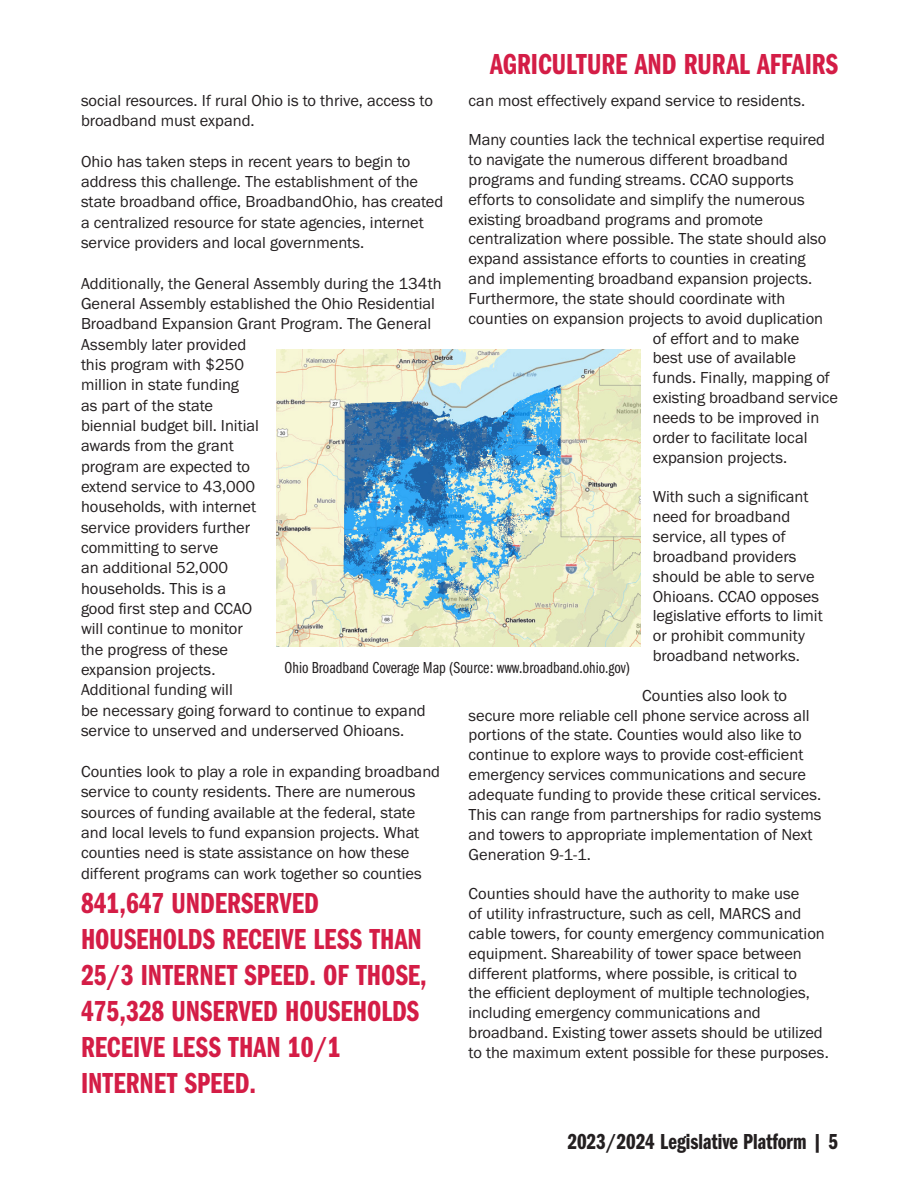
<style>
.page{position:relative;width:918px;height:1188px;background:#fff}
.page>*{position:absolute;margin:0;border:0;box-sizing:border-box;transform-origin:0 0}
.t1{font:30px/36px "Franklin Gothic URW Com Dem";color:#d41d46}
.t2{font:22.5px "Franklin Gothic URW Com Dem";color:#231f20}
.t3{font:16.5px/20.4px "Franklin Gothic URW Boo";color:#231f20}
.t4{font:16.5px "Franklin Gothic URW Com Boo";color:#231f20}
</style>
<div class="page">
<img style="left:277px;top:349px;width:363px;height:298px">
<h1 class="t1" style="left:490px;top:44px;width:349px">AGRICULTURE AND RURAL AFFAIRS</h1>
<p class="t3" style="left:81px;top:90px;width:353px">social resources. If rural Ohio is to thrive, access to broadband must expand.</p>
<p class="t3" style="left:81px;top:151px;width:364px">Ohio has taken steps in recent years to begin to address this challenge. The establishment of the state broadband office, BroadbandOhio, has created a centralized resource for state agencies, internet service providers and local governments.</p>
<p class="t3" style="left:81px;top:273px;width:362px">Additionally, the General Assembly during the 134th<br>General Assembly established the Ohio Residential<br>Broadband Expansion Grant Program. The General<br>Assembly later provided<br>this program with $250<br>million in state funding<br>as part of the state<br>biennial budget bill. Initial<br>awards from the grant<br>program are expected to<br>extend service to 43,000<br>households, with internet<br>service providers further<br>committing to serve<br>an additional 52,000<br>households. This is a<br>good first step and CCAO<br>will continue to monitor<br>the progress of these<br>expansion projects.<br>Additional funding will<br>be necessary going forward to continue to expand service to unserved and underserved Ohioans.</p>
<p class="t3" style="left:81px;top:761px;width:361px">Counties look to play a role in expanding broadband service to county residents. There are numerous sources of funding available at the federal, state and local levels to fund expansion projects. What counties need is state assistance on how these different programs can work together so counties</p>
<p class="t3" style="left:469px;top:90px;width:338px">can most effectively expand service to residents.</p>
<p class="t3" style="left:469px;top:129px;width:358px">Many counties lack the technical expertise required</p>
<p class="t3" style="left:469px;top:149px;width:321px">to navigate the numerous different broadband</p>
<p class="t3" style="left:469px;top:169px;width:327px">programs and funding streams. CCAO supports</p>
<p class="t3" style="left:469px;top:189px;width:338px">efforts to consolidate and simplify the numerous</p>
<p class="t3" style="left:469px;top:209px;width:296px">existing broadband programs and promote</p>
<p class="t3" style="left:469px;top:228px;width:359px">centralization where possible. The state should also</p>
<p class="t3" style="left:469px;top:248px;width:339px">expand assistance efforts to counties in creating</p>
<p class="t3" style="left:469px;top:268px;width:345px">and implementing broadband expansion projects.</p>
<p class="t3" style="left:469px;top:288px;width:318px">Furthermore, the state should coordinate with</p>
<p class="t3" style="left:469px;top:308px;width:356px">counties on expansion projects to avoid duplication</p>
<p class="t3" style="left:653px;top:328px;width:148px">of effort and to make</p>
<p class="t3" style="left:653px;top:347px;width:145px">best use of available</p>
<p class="t3" style="left:653px;top:367px;width:179px">funds. Finally, mapping of</p>
<p class="t3" style="left:653px;top:387px;width:187px">existing broadband service</p>
<p class="t3" style="left:653px;top:407px;width:168px">needs to be improved in</p>
<p class="t3" style="left:653px;top:427px;width:156px">order to facilitate local</p>
<p class="t3" style="left:653px;top:447px;width:136px">expansion projects.</p>
<p class="t3" style="left:653px;top:487px;width:172px;line-height:19.8px">With such a significant need for broadband service, all types of broadband providers should be able to serve<br>Ohioans. CCAO opposes legislative efforts to limit or prohibit community broadband networks.</p>
<p class="t3" style="left:469px;top:685px;width:354px;line-height:19.8px;text-indent:174px">Counties also look to secure more reliable cell phone service across all portions of the state. Counties would also like to continue to explore ways to provide cost-efficient emergency services communications and secure adequate funding to provide these critical services.<br>This can range from partnerships for radio systems and towers to appropriate implementation of Next Generation 9-1-1.</p>
<p class="t3" style="left:469px;top:884px;width:362px;line-height:19.8px">Counties should have the authority to make use<br>of utility infrastructure, such as cell, MARCS and cable towers, for county emergency communication equipment. Shareability of tower space between different platforms, where possible, is critical to<br>the efficient deployment of multiple technologies, including emergency communications and broadband. Existing tower assets should be utilized to the maximum extent possible for these purposes.</p>
<p class="t4" style="left:285px;top:657px;width:347px">Ohio Broadband Coverage Map (Source: www.broadband.ohio.gov)</p>
<p class="t1" style="left:81px;top:883px;width:347px">841,647 UNDERSERVED<br>HOUSEHOLDS RECEIVE LESS THAN<br>25/3 INTERNET SPEED. OF THOSE,<br>475,328 UNSERVED HOUSEHOLDS<br>RECEIVE LESS THAN 10/1<br>INTERNET SPEED.</p>
<h2 class="t2" style="left:567px;top:1126px;width:272px">2023/2024 Legislative Platform | 5</h2>
</div>
